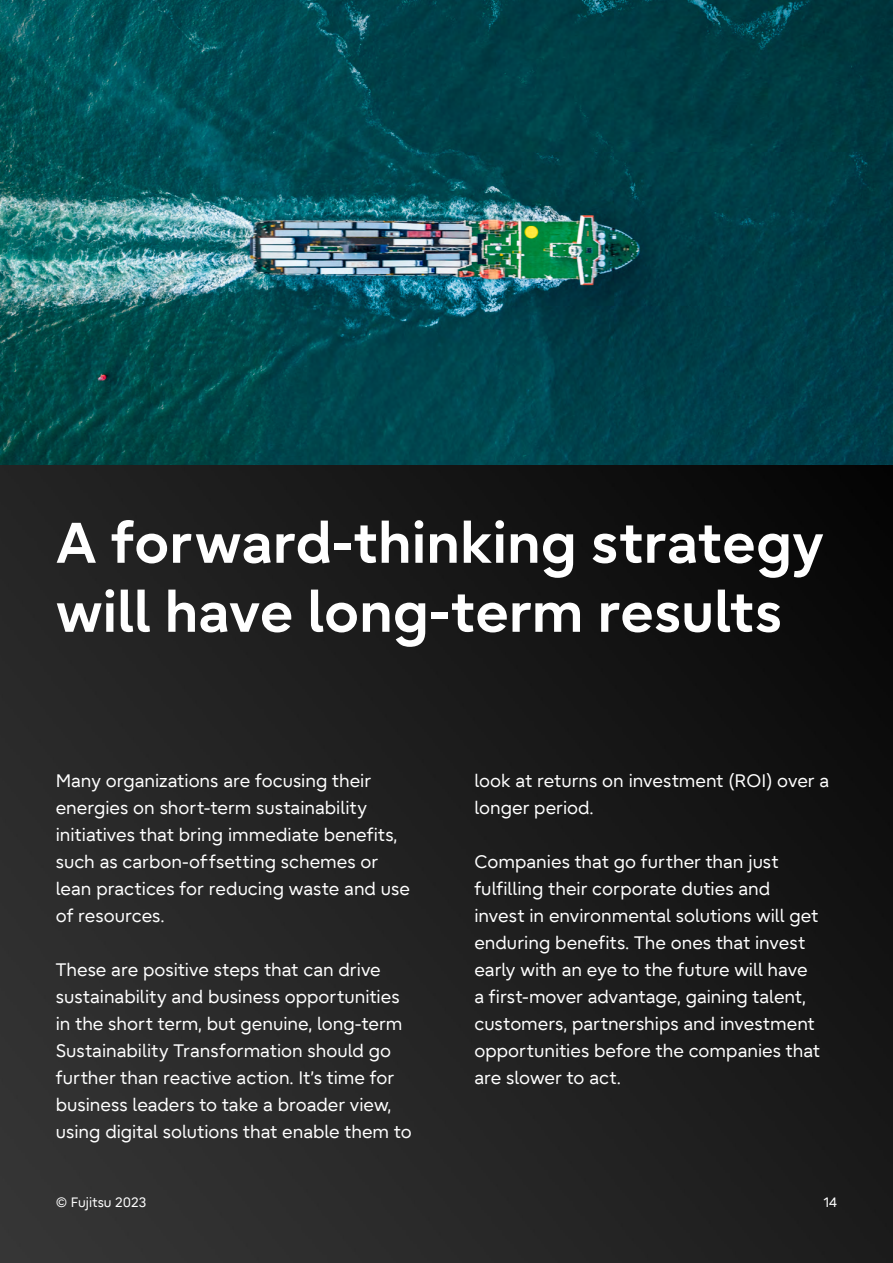
<style>
.page{position:relative;width:893px;height:1263px;background:#fff}
.page>*{position:absolute;margin:0;border:0;box-sizing:border-box;transform-origin:0 0}
.t1{font:700 57px/69px "Fujitsu Infinity Pro";color:#fff}
.t2{font:18px/27px "Fujitsu Infinity Pro";color:#fff}
.t3{font:13.5px "Fujitsu Infinity Pro";color:#fff}
</style>
<div class="page">
<img style="left:0;top:465px;width:893px;height:798px">
<svg style="left:0;top:0;width:893px;height:465px;background:#0b4e55"></svg>
<h1 class="t1" style="left:56px;top:508px;width:770px">A forward-thinking strategy will have long-term results</h1>
<p class="t2" style="left:56px;top:767px;width:355px">Many organizations are focusing their energies on short-term sustainability initiatives that bring immediate benefits, such as carbon-of fsetting schemes or lean practices for reducing waste and use of resources.</p>
<p class="t2" style="left:56px;top:956px;width:358px">These are positive steps that can drive sustainability and business opportunities in the short term, but genuine, long-term Sustainability Transformation should go further than reactive action. It’s time for business leaders to take a broader view, using digital solutions that enable them to</p>
<p class="t2" style="left:474px;top:767px;width:356px">look at returns on investment (ROI) over a longer period.</p>
<p class="t2" style="left:474px;top:848px;width:347px">Companies that go further than just fulfilling their corporate duties and invest in environmental solutions will get enduring benefits. The ones that invest early with an eye to the future will have a first-mover advantage, gaining talent, customers, partnerships and investment opportunities before the companies that are slower to act.</p>
<p class="t3" style="left:56px;top:1194px;width:92px">© Fujitsu 2023</p>
<p class="t3" style="left:824px;top:1194px;width:15px">14</p>
</div>
